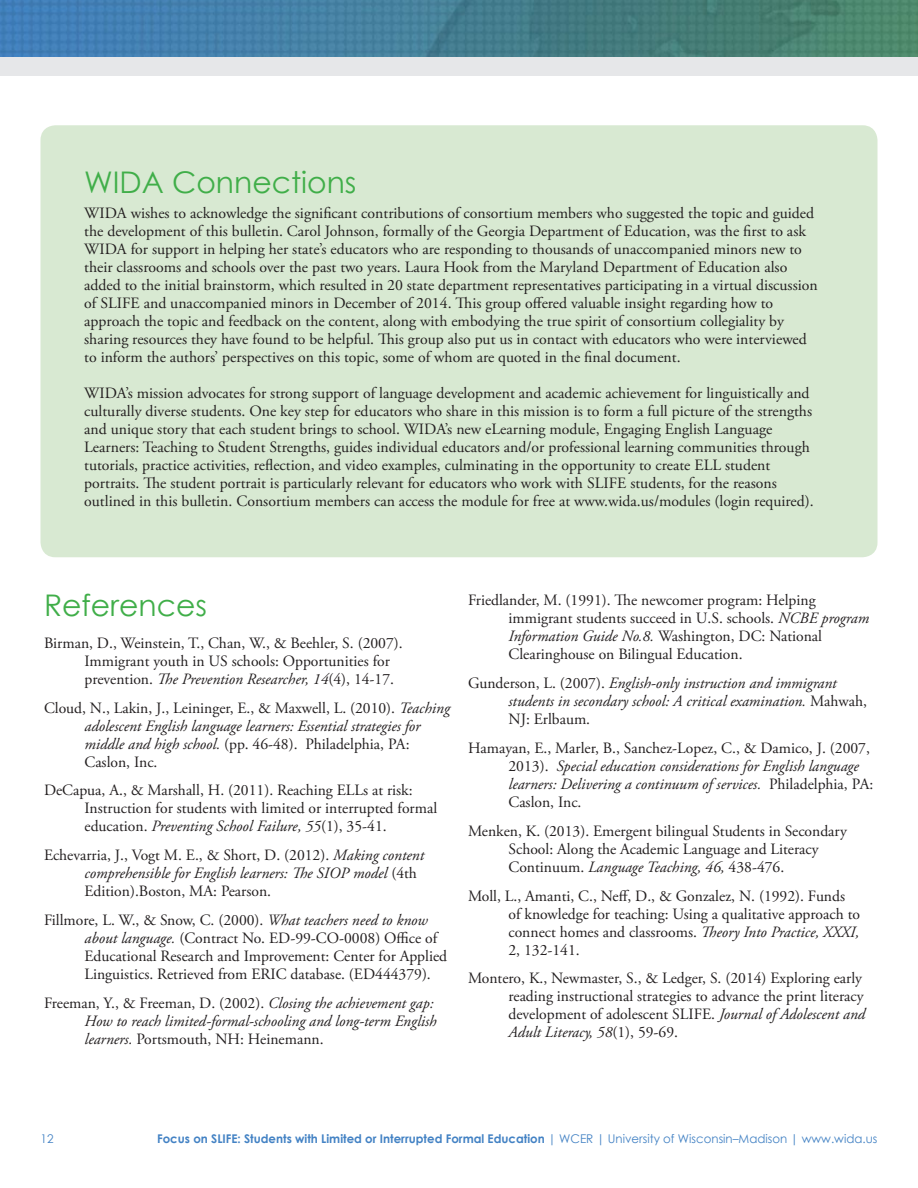
<style>
.page{position:relative;width:918px;height:1188px;background:#fff}
.page>*{position:absolute;margin:0;border:0;box-sizing:border-box;transform-origin:0 0}
.headline{font:29.85px "Century Gothic";color:#40ae49}
.body{font:15.75px/18px "Adobe Garamond Pro";color:#231f20}
.body-2{font:italic 15.75px/18px "Adobe Garamond Pro";color:#231f20}
.t1{font:700 12px "Century Gothic";color:#4382c4}
.t2{font:12px "Century Gothic";color:#4382c4}
.s1{font-style:italic}
.s2{font-style:normal}
.s3{font-weight:400}
</style>
<div class="page">
<img style="left:0;top:0;width:918px;height:57px">
<div style="left:0;top:57px;width:918px;height:19px;background:#e6e7e9"></div>
<div style="left:41px;top:125px;width:837px;height:432px;background:#d8e9d2;border-radius:15px"></div>
<p class="headline" style="left:84px;top:164px;width:274px">WIDA Connections</p>
<p class="body" style="left:84px;top:204px;width:735px">WIDA wishes to acknowledge the significant contributions of consortium members who suggested the topic and guided the development of this bulletin. Carol Johnson, formally of the Georgia Department of Education, was the first to ask WIDA for support in helping her state’s educators who are responding to thousands of unaccompanied minors new to their classrooms and schools over the past two years. Laura Hook from the Maryland Department of Education also added to the initial brainstorm, which resulted in 20 state department representatives participating in a virtual discussion of SLIFE and unaccompanied minors in December of 2014. This group offered valuable insight regarding how to approach the topic and feedback on the content, along with embodying the true spirit of consortium collegiality by sharing resources they have found to be helpful. This group also put us in contact with educators who were interviewed to inform the authors’ perspectives on this topic, some of whom are quoted in the final document.</p>
<p class="body" style="left:84px;top:384px;width:731px">WIDA’s mission advocates for strong support of language development and academic achievement for linguistically and culturally diverse students. One key step for educators who share in this mission is to form a full picture of the strengths and unique story that each student brings to school. WIDA’s new eLearning module, Engaging English Language Learners: Teaching to Student Strengths, guides individual educators and/or professional learning communities through tutorials, practice activities, reflection, and video examples, culminating in the opportunity to create ELL student portraits. The student portrait is particularly relevant for educators who work with SLIFE students, for the reasons outlined in this bulletin. Consortium members can access the module for free at www.wida.us/modules (login required).</p>
<p class="headline" style="left:44px;top:587px;width:164px">References</p>
<p class="body" style="left:85px;top:634px;width:320px;text-indent:-40px">Birman, D., Weinstein, T., Chan, W., &amp; Beehler, S. (2007).<br>Immigrant youth in US schools: Opportunities for prevention. <span class="s1">The Prevention Researcher, 14</span>(4), 14-17.</p>
<p class="body" style="left:85px;top:699px;width:367px;text-indent:-40px">Cloud, N., Lakin, J., Leininger, E., &amp; Maxwell, L. (2010). <span class="s1">Teaching adolescent English language learners: Essential strategies for middle and high school.</span> (pp. 46-48). Philadelphia, PA:<br>Caslon, Inc.</p>
<p class="body" style="left:85px;top:782px;width:354px;text-indent:-40px">DeCapua, A., &amp; Marshall, H. (2011). Reaching ELLs at risk:<br>Instruction for students with limited or interrupted formal education. <span class="s1">Preventing School Failure, 55</span>(1), 35-41.</p>
<p class="body" style="left:85px;top:847px;width:341px;text-indent:-40px">Echevarria, J., Vogt M. E., &amp; Short, D. (2012). <span class="s1">Making content comprehensible for English learners: The SIOP model</span> (4th<br>Edition).Boston, MA: Pearson.</p>
<p class="body" style="left:85px;top:912px;width:364px;text-indent:-40px">Fillmore, L. W., &amp; Snow, C. (2000). <span class="s1">What teachers need to know about language.</span> (Contract No. ED-99-CO-0008) Office of Educational Research and Improvement: Center for Applied Linguistics. Retrieved from ERIC database. (ED444379).</p>
<p class="body-2" style="left:85px;top:994px;width:354px;text-indent:-40px"><span class="s2">Freeman, Y., &amp; Freeman, D. (2002).</span> Closing the achievement gap:<br>How to reach limited-formal-schooling and long-term English learners. <span class="s2">Portsmouth, NH: Heinemann.</span></p>
<p class="body" style="left:508px;top:592px;width:362px;text-indent:-40px">Friedlander, M. (1991). The newcomer program: Helping immigrant students succeed in U.S. schools. <span class="s1">NCBE program Information Guide No.8.</span> Washington, DC: National Clearinghouse on Bilingual Education.</p>
<p class="body-2" style="left:508px;top:675px;width:360px;text-indent:-40px"><span class="s2">Gunderson, L. (2007).</span> English-only instruction and immigrant students in secondary school: A critical examination. <span class="s2">Mahwah,<br>NJ: Erlbaum.</span></p>
<p class="body-2" style="left:508px;top:739px;width:366px;text-indent:-40px"><span class="s2">Hamayan, E., Marler, B., Sanchez-Lopez, C., &amp; Damico, J. (2007, 2013).</span> Special education considerations for English language learners: Delivering a continuum of services. <span class="s2">Philadelphia, PA:<br>Caslon, Inc.</span></p>
<p class="body" style="left:508px;top:822px;width:340px;text-indent:-40px">Menken, K. (2013). Emergent bilingual Students in Secondary<br>School: Along the Academic Language and Literacy<br>Continuum. <span class="s1">Language Teaching, 46,</span> 438-476.</p>
<p class="body" style="left:508px;top:887px;width:353px;text-indent:-40px">Moll, L., Amanti, C., Neff, D., &amp; Gonzalez, N. (1992). Funds of knowledge for teaching: Using a qualitative approach to connect homes and classrooms. <span class="s1">Theory Into Practice, XXXI, </span>2, 132-141.</p>
<p class="body" style="left:508px;top:970px;width:358px;text-indent:-40px">Montero, K., Newmaster, S., &amp; Ledger, S. (2014) Exploring early reading instructional strategies to advance the print literacy development of adolescent SLIFE. <span class="s1">Journal of Adolescent and Adult Literacy, 58</span>(1), 59-69.</p>
<p class="t2" style="left:40px;top:1131px;width:15px">12</p>
<p class="t1" style="left:157px;top:1131px;width:722px">Focus on SLIFE: Students with Limited or Interrupted Formal Education <span class="s3">| WCER | University of Wisconsin–Madison | www.wida.us</span></p>
</div>
